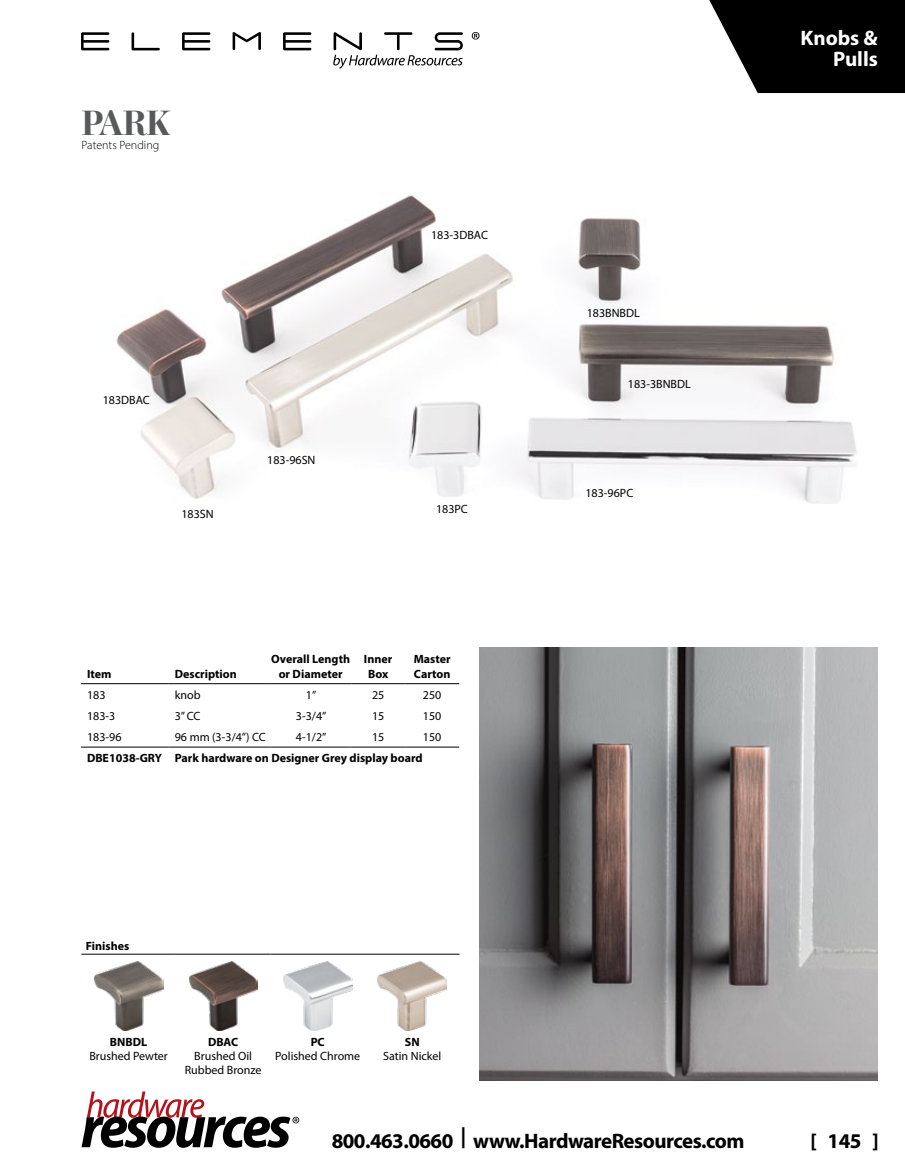
<style>
.page{position:relative;width:905px;height:1175px;background:#fff}
.page>*{position:absolute;margin:0;border:0;box-sizing:border-box;transform-origin:0 0}
.t1{font:700 36px "Mencken Std Head";color:#58595b}
.t2{font:700 21px "Myriad Pro";letter-spacing:-.025em;color:#000}
.t3{font:700 21px/21px "Myriad Pro";letter-spacing:-.005em;color:#fff;text-align:right}
.t4{font:12px/14.4px "Myriad Pro";color:#000;text-align:center}
.t5{font:700 12px/14.4px "Myriad Pro";color:#000;text-align:center}
.t6{font:300 12px "Myriad Pro";color:#000}
</style>
<div class="page">
<svg style="left:82px;top:1091px;width:217px;height:56px"></svg>
<svg style="left:81px;top:32px;width:28px;height:18px"></svg>
<svg style="left:131px;top:32px;width:29px;height:18px"></svg>
<svg style="left:182px;top:32px;width:28px;height:18px"></svg>
<svg style="left:232px;top:32px;width:29px;height:18px"></svg>
<svg style="left:283px;top:32px;width:28px;height:18px"></svg>
<svg style="left:333px;top:32px;width:130px;height:37px"></svg>
<svg style="left:471px;top:32px;width:8px;height:8px"></svg>
<svg style="left:709px;top:0;width:195px;height:93px;background:#202020"></svg>
<hr style="left:81px;top:954px;width:95px;height:1px;background:#000">
<hr style="left:176px;top:954px;width:94px;height:1px;background:#000">
<hr style="left:270px;top:954px;width:95px;height:1px;background:#000">
<hr style="left:365px;top:954px;width:94px;height:1px;background:#000">
<img style="left:94px;top:961px;width:69px;height:69px">
<img style="left:189px;top:961px;width:68px;height:69px">
<img style="left:283px;top:961px;width:69px;height:69px">
<img style="left:378px;top:961px;width:69px;height:69px">
<hr style="left:81px;top:683px;width:88px;height:1px;background:#000">
<hr style="left:169px;top:683px;width:101px;height:1px;background:#000">
<hr style="left:270px;top:683px;width:81px;height:1px;background:#000">
<hr style="left:351px;top:683px;width:54px;height:1px;background:#000">
<hr style="left:405px;top:683px;width:54px;height:1px;background:#000">
<hr style="left:81px;top:747px;width:88px;height:1px;background:#000">
<hr style="left:169px;top:747px;width:101px;height:1px;background:#000">
<hr style="left:270px;top:747px;width:81px;height:1px;background:#000">
<hr style="left:351px;top:747px;width:54px;height:1px;background:#000">
<hr style="left:405px;top:747px;width:54px;height:1px;background:#000">
<img style="left:116px;top:195px;width:741px;height:309px">
<img style="left:479px;top:647px;width:399px;height:433px">
<h1 class="t1" style="left:82px;top:102px;width:91px">PARK</h1>
<p class="t6" style="left:82px;top:138px;width:79px">Patents Pending</p>
<p class="t4" style="left:431px;top:228px;width:58px">183-3DBAC</p>
<p class="t4" style="left:103px;top:392px;width:49px">183DBAC</p>
<p class="t4" style="left:181px;top:507px;width:34px">183SN</p>
<p class="t4" style="left:267px;top:453px;width:50px">183-96SN</p>
<p class="t4" style="left:436px;top:502px;width:33px">183PC</p>
<p class="t5" style="left:87px;top:666px;width:26px">Item</p>
<p class="t5" style="left:175px;top:666px;width:63px">Description</p>
<p class="t5" style="left:271px;top:651px;width:80px">Overall Length or Diameter</p>
<p class="t5" style="left:364px;top:651px;width:30px">Inner<br>Box</p>
<p class="t5" style="left:414px;top:651px;width:38px;text-align:left">Master<br>Carton</p>
<p class="t4" style="left:87px;top:687px;width:20px">183</p>
<p class="t4" style="left:175px;top:687px;width:27px">knob</p>
<p class="t4" style="left:306px;top:687px;width:12px">1”</p>
<p class="t4" style="left:372px;top:687px;width:14px">25</p>
<p class="t4" style="left:423px;top:687px;width:20px">250</p>
<p class="t4" style="left:87px;top:708px;width:30px">183-3</p>
<p class="t4" style="left:175px;top:708px;width:27px">3” CC</p>
<p class="t4" style="left:296px;top:708px;width:32px">3-3/4”</p>
<p class="t4" style="left:372px;top:708px;width:14px">15</p>
<p class="t4" style="left:423px;top:708px;width:20px">150</p>
<p class="t4" style="left:87px;top:729px;width:36px">183-96</p>
<p class="t4" style="left:175px;top:729px;width:92px">96 mm (3-3/4”) CC</p>
<p class="t4" style="left:296px;top:729px;width:32px">4-1/2”</p>
<p class="t4" style="left:372px;top:729px;width:14px">15</p>
<p class="t4" style="left:423px;top:729px;width:20px">150</p>
<p class="t5" style="left:87px;top:750px;width:337px">DBE1038-GRY Park hardware on Designer Grey display board</p>
<p class="t5" style="left:86px;top:938px;width:45px">Finishes</p>
<p class="t5" style="left:110px;top:1034px;width:39px">BNBDL</p>
<p class="t4" style="left:89px;top:1048px;width:80px">Brushed Pewter</p>
<p class="t5" style="left:208px;top:1034px;width:32px">DBAC</p>
<p class="t4" style="left:185px;top:1048px;width:78px">Brushed Oil<br>Rubbed Bronze</p>
<p class="t5" style="left:310px;top:1034px;width:16px">PC</p>
<p class="t4" style="left:275px;top:1048px;width:87px">Polished Chrome</p>
<p class="t5" style="left:405px;top:1034px;width:16px">SN</p>
<p class="t4" style="left:383px;top:1048px;width:60px">Satin Nickel</p>
<p class="t4" style="left:586px;top:306px;width:55px">183BNBDL</p>
<p class="t4" style="left:628px;top:376px;width:64px">183-3BNBDL</p>
<p class="t4" style="left:585px;top:486px;width:49px">183-96PC</p>
<h2 class="t3" style="left:800px;top:27px;width:79px">Knobs &amp;<br>Pulls</h2>
<h2 class="t2" style="left:332px;top:1127px;width:414px">800.463.0660 | www.HardwareResources.com</h2>
<h2 class="t2" style="left:810px;top:1127px;width:70px">[ 145 ]</h2>
</div>
